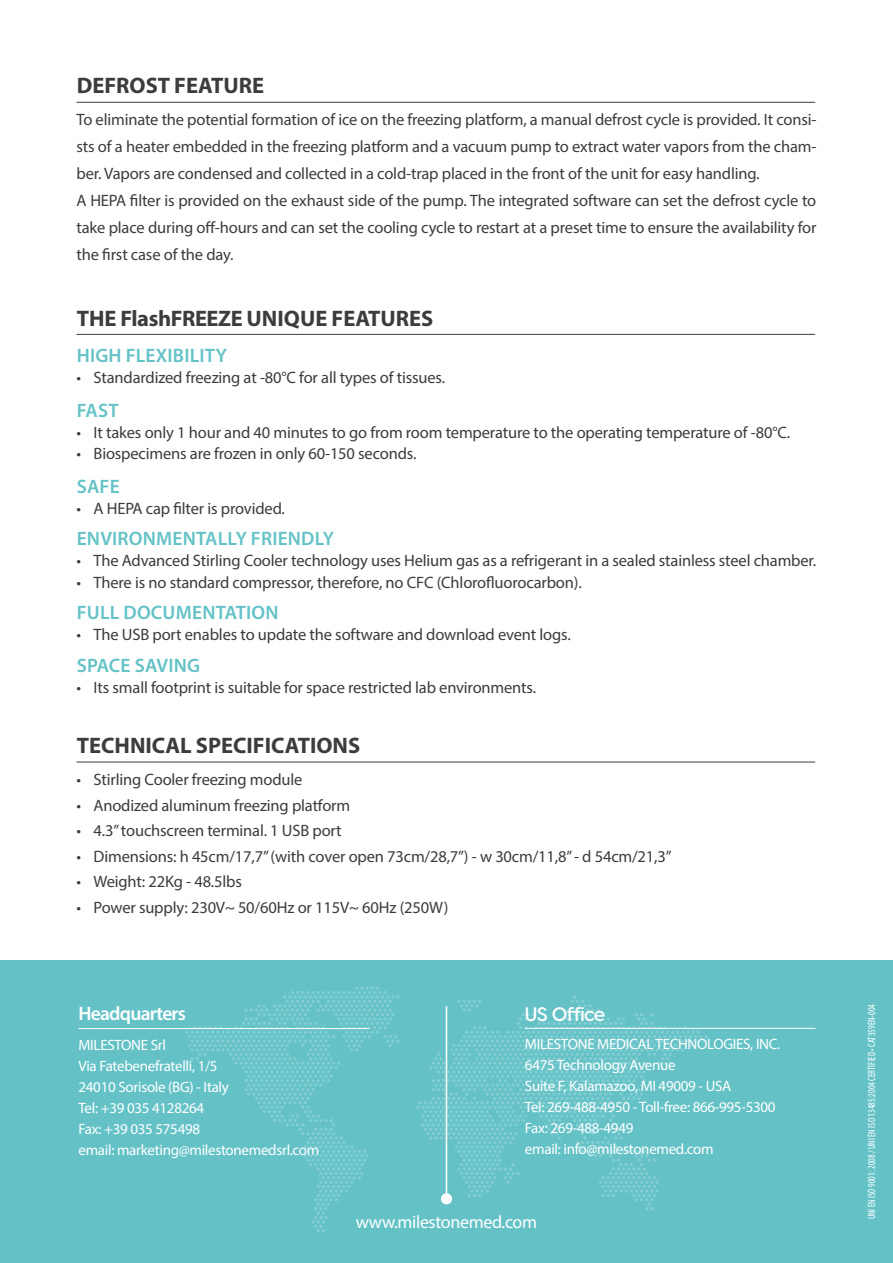
<style>
.page{position:relative;width:893px;height:1263px;background:#fff}
.page>*{position:absolute;margin:0;border:0;box-sizing:border-box;transform-origin:0 0}
.t1{font:700 22.5px "Myriad Pro";color:#3c3c3b}
.t2{font:600 19.5px "Myriad Pro";letter-spacing:.01em;color:#64c2c7}
.t3{font:600 19.5px "Myriad Pro";letter-spacing:-.04em;color:#fff}
.t4{font:600 19.5px "Visby CF";letter-spacing:-.04em;color:#fff}
.t5{font:18px "Myriad Pro";letter-spacing:-.02em;color:#fff}
.t6{font:16.5px/27px "Myriad Pro";letter-spacing:-.01em;color:#3c3c3b}
.t7{font:15px/21px "Myriad Pro";letter-spacing:-.02em;color:#fff}
.t8{font:condensed 10.5px "Myriad Pro";color:#fff;scale:.9 1}
</style>
<div class="page">
<div style="left:0;top:960px;width:893px;height:303px;background:#64c2c7"></div>
<svg style="left:185px;top:986px;width:523px;height:246px"></svg>
<hr style="left:446px;top:1006px;width:1px;height:193px;background:#fff">
<div style="left:441px;top:1193px;width:11px;height:11px;background:#fff;border-radius:50%"></div>
<hr style="left:525px;top:1028px;width:291px;height:1px;background:#fff">
<hr style="left:79px;top:1028px;width:290px;height:1px;background:#fff">
<hr style="left:77px;top:102px;width:738px;height:1px;background:#3c3c3b">
<hr style="left:77px;top:334px;width:738px;height:1px;background:#3c3c3b">
<hr style="left:77px;top:762px;width:738px;height:1px;background:#3c3c3b">
<h1 class="t1" style="left:77px;top:71px;width:189px">DEFROST FEATURE</h1>
<p class="t6" style="left:77px;top:106px;width:741px">To eliminate the potential formation of ice on the freezing platform, a manual defrost cycle is provided. It consi&shy;sts of a heater embedded in the freezing platform and a vacuum pump to extract water vapors from the cham&shy;ber. Vapors are condensed and collected in a cold-trap placed in the front of the unit for easy handling.<br>A HEPA filter is provided on the exhaust side of the pump. The integrated software can set the defrost cycle to take place during off-hours and can set the cooling cycle to restart at a preset time to ensure the availability for the first case of the day.</p>
<h1 class="t1" style="left:77px;top:303px;width:358px">THE FlashFREEZE UNIQUE FEATURES</h1>
<p class="t2" style="left:77px;top:343px;width:152px">HIGH FLEXIBILITY</p>
<p class="t6" style="left:77px;top:364px;width:370px">• Standardized freezing at -80°C for all types of tissues.</p>
<p class="t2" style="left:77px;top:398px;width:43px">FAST</p>
<p class="t6" style="left:77px;top:419px;width:715px">• It takes only 1 hour and 40 minutes to go from room temperature to the operating temperature of -80°C.</p>
<p class="t6" style="left:77px;top:440px;width:341px">• Biospecimens are frozen in only 60-150 seconds.</p>
<p class="t2" style="left:77px;top:474px;width:45px">SAFE</p>
<p class="t6" style="left:77px;top:495px;width:210px">• A HEPA cap filter is provided.</p>
<p class="t2" style="left:77px;top:526px;width:259px">ENVIRONMENTALLY FRIENDLY</p>
<p class="t6" style="left:77px;top:547px;width:741px">• The Advanced Stirling Cooler technology uses Helium gas as a refrigerant in a sealed stainless steel chamber.</p>
<p class="t6" style="left:77px;top:568px;width:507px">• There is no standard compressor, therefore, no CFC (Chlorofluorocarbon).</p>
<p class="t2" style="left:77px;top:600px;width:203px">FULL DOCUMENTATION</p>
<p class="t6" style="left:77px;top:621px;width:496px">• The USB port enables to update the software and download event logs.</p>
<p class="t2" style="left:77px;top:653px;width:125px">SPACE SAVING</p>
<p class="t6" style="left:77px;top:673px;width:461px">• Its small footprint is suitable for space restricted lab environments.</p>
<h1 class="t1" style="left:77px;top:731px;width:285px">TECHNICAL SPECIFICATIONS</h1>
<p class="t6" style="left:77px;top:766px;width:227px">• Stirling Cooler freezing module</p>
<p class="t6" style="left:77px;top:791px;width:275px">• Anodized aluminum freezing platform</p>
<p class="t6" style="left:77px;top:817px;width:267px">• 4.3” touchscreen terminal. 1 USB port</p>
<p class="t6" style="left:77px;top:842px;width:597px">• Dimensions: h 45cm/17,7” (with cover open 73cm/28,7”) - w 30cm/11,8” - d 54cm/21,3”</p>
<p class="t6" style="left:77px;top:868px;width:167px">• Weight: 22Kg - 48.5lbs</p>
<p class="t6" style="left:77px;top:893px;width:373px">• Power supply: 230V~ 50/60Hz or 115V~ 60Hz (250W)</p>
<p class="t3" style="left:79px;top:1001px;width:109px">Headquarters</p>
<p class="t4" style="left:525px;top:1002px;width:82px">US Office</p>
<p class="t7" style="left:79px;top:1034px;width:242px">MILESTONE Srl<br>Via Fatebenefratelli, 1/5<br>24010 Sorisole (BG) - Italy<br>Tel: +39 035 4128264<br>Fax: +39 035 575498<br>email: marketing@milestonemedsrl.com</p>
<p class="t7" style="left:525px;top:1033px;width:257px">MILESTONE MEDICAL TECHNOLOGIES, INC.<br>6475 Technology Avenue<br>Suite F, Kalamazoo, MI 49009 - USA<br>Tel: 269-488-4950 - Toll-free: 866-995-5300<br>Fax: 269-488-4949<br>email: info@milestonemed.com</p>
<p class="t5" style="left:356px;top:1211px;width:183px">www.milestonemed.com</p>
<p class="t8" style="left:865px;top:1219px;width:241px;rotate:-90deg">UNI EN ISO 9001: 2008 / UNI EN ISO 13485:2004 CERTIFIED • CAT359EN-004</p>
</div>
